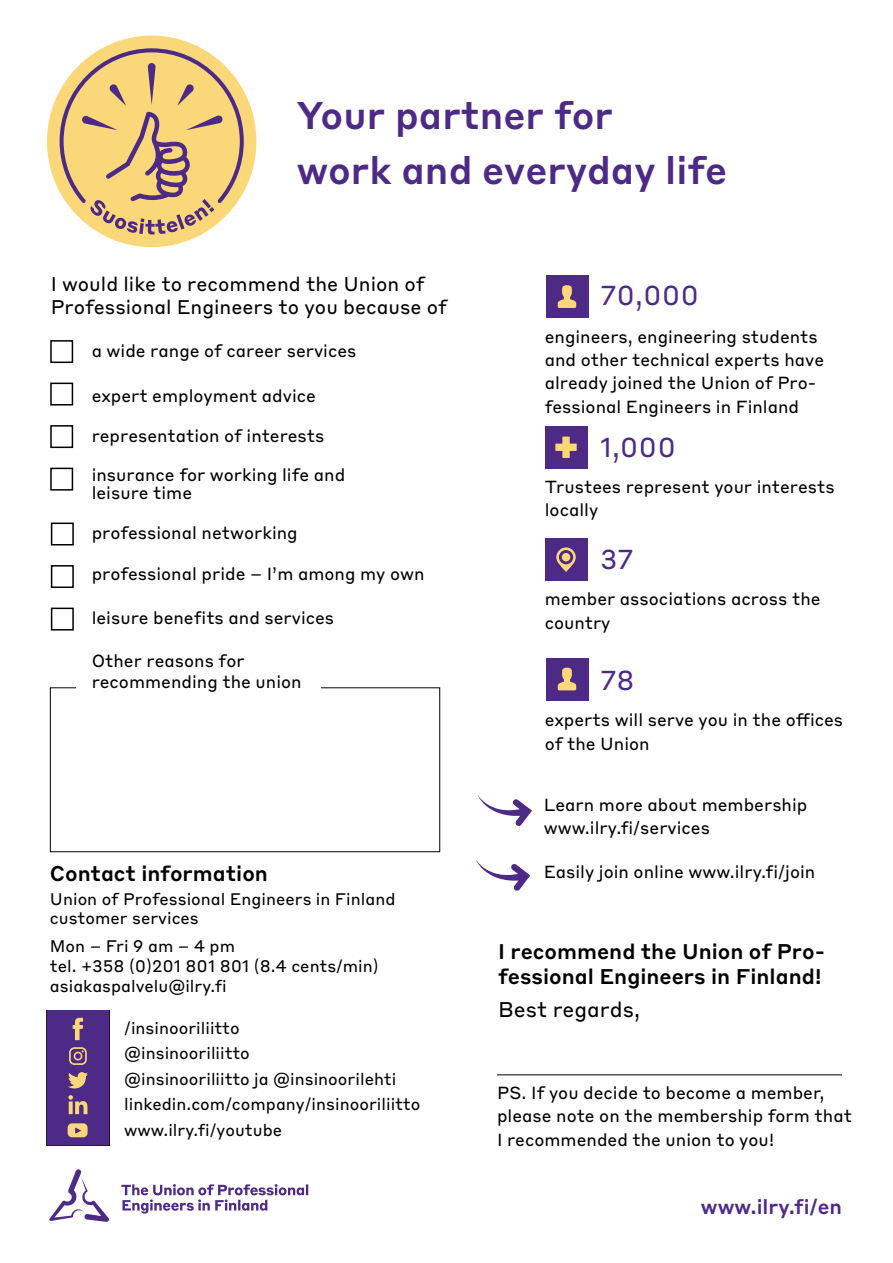
<style>
.page{position:relative;width:893px;height:1263px;background:#fff}
.page>*{position:absolute;margin:0;border:0;box-sizing:border-box;transform-origin:0 0}
.t1{font:500 37.95px/54.9px "Styrene B";color:#4d2a86}
.t2{font:27px "Styrene B";color:#4d2a86}
.t3{font:500 21px/25.2px "Styrene B";color:#000}
.t4{font:21px "Styrene B";color:#000}
.t5{font:500 20.25px "Styrene B";color:#4d2a86}
.t6{font:19.5px/23.4px "Styrene B";color:#000}
.t7{font:17.25px/23.2px "Styrene B";color:#000}
.t8{font:16.5px/25.5px "Styrene B";color:#000}
</style>
<div class="page">
<hr style="left:497px;top:1074px;width:345px;height:1px;background:#000">
<div style="left:50px;top:340px;width:23px;height:23px;border:2px solid #000"></div>
<div style="left:50px;top:383px;width:23px;height:22px;border:2px solid #000"></div>
<div style="left:50px;top:425px;width:23px;height:23px;border:2px solid #000"></div>
<div style="left:50px;top:468px;width:23px;height:23px;border:2px solid #000"></div>
<div style="left:51px;top:522px;width:23px;height:23px;border:2px solid #000"></div>
<div style="left:51px;top:565px;width:23px;height:23px;border:2px solid #000"></div>
<div style="left:51px;top:608px;width:23px;height:22px;border:2px solid #000"></div>
<svg style="left:477px;top:795px;width:55px;height:31px"></svg>
<svg style="left:476px;top:860px;width:54px;height:31px"></svg>
<div style="left:545px;top:426px;width:42px;height:43px;background:#4d2a86"></div>
<svg style="left:555px;top:437px;width:22px;height:21px"></svg>
<div style="left:545px;top:538px;width:42px;height:43px;background:#4d2a86"></div>
<svg style="left:556px;top:547px;width:20px;height:25px"></svg>
<svg style="left:559px;top:550px;width:14px;height:14px"></svg>
<div style="left:562px;top:553px;width:8px;height:8px;background:#fad87a;border-radius:50%"></div>
<div style="left:546px;top:275px;width:42px;height:43px;background:#4d2a86"></div>
<svg style="left:558px;top:285px;width:18px;height:23px"></svg>
<div style="left:546px;top:658px;width:42px;height:42px;background:#4d2a86"></div>
<svg style="left:558px;top:668px;width:18px;height:22px"></svg>
<div style="left:47px;top:36px;width:209px;height:211px;background:#fad87a;border-radius:50%"></div>
<svg style="left:60px;top:48px;width:184px;height:187px"></svg>
<svg style="left:49px;top:1169px;width:60px;height:53px"></svg>
<svg style="left:121px;top:1184px;width:187px;height:29px"></svg>
<svg style="left:46px;top:1011px;width:64px;height:135px;background:#5d3a82"></svg>
<h1 class="t1" style="left:297px;top:85px;width:432px">Your partner for<br>work and everyday life</h1>
<p class="t6" style="left:51px;top:271px;width:398px">I would like to recommend the Union of<br>Professional Engineers to you because of</p>
<p class="t7" style="left:92px;top:337px;width:266px">a wide range of career services</p>
<p class="t7" style="left:92px;top:383px;width:226px">expert employment advice</p>
<p class="t7" style="left:92px;top:422px;width:234px">representation of interests</p>
<p class="t7" style="left:92px;top:464px;width:255px;line-height:18px">insurance for working life and leisure time</p>
<p class="t7" style="left:92px;top:520px;width:208px">professional networking</p>
<p class="t7" style="left:92px;top:561px;width:334px">professional pride – I’m among my own</p>
<p class="t7" style="left:92px;top:605px;width:244px">leisure benefits and services</p>
<p class="t7" style="left:92px;top:649px;width:212px;line-height:20.7px">Other reasons for recommending the union</p>
<p class="t3" style="left:50px;top:859px;width:220px">Contact information</p>
<p class="t8" style="left:50px;top:888px;width:347px;line-height:19.5px">Union of Professional Engineers in Finland customer services</p>
<p class="t8" style="left:50px;top:935px;width:330px;line-height:19.8px">Mon – Fri 9 am – 4 pm<br>tel. +358 (0)201 801 801 (8.4 cents/min) asiakaspalvelu@ilry.fi</p>
<p class="t8" style="left:124px;top:1014px;width:298px">/insinooriliitto<br>@insinooriliitto<br>@insinooriliitto ja @insinoorilehti linkedin.com/company/insinooriliitto www.ilry.fi/youtube</p>
<h2 class="t2" style="left:600px;top:273px;width:101px">70,000</h2>
<p class="t7" style="left:545px;top:324px;width:281px">engineers, engineering students and other technical experts have already joined the Union of Pro&shy;fessional Engineers in Finland</p>
<h2 class="t2" style="left:600px;top:425px;width:77px">1,000</h2>
<p class="t7" style="left:545px;top:474px;width:291px">Trustees represent your interests locally</p>
<h2 class="t2" style="left:600px;top:536px;width:35px">37</h2>
<p class="t7" style="left:545px;top:586px;width:277px">member associations across the country</p>
<h2 class="t2" style="left:600px;top:658px;width:36px">78</h2>
<p class="t7" style="left:545px;top:707px;width:300px">experts will serve you in the offices of the Union</p>
<p class="t7" style="left:544px;top:792px;width:265px">Learn more about membership www.ilry.fi/services</p>
<p class="t7" style="left:544px;top:858px;width:273px">Easily join online www.ilry.fi/join</p>
<p class="t3" style="left:498px;top:937px;width:328px">I recommend the Union of Pro&shy;fessional Engineers in Finland!</p>
<p class="t4" style="left:498px;top:992px;width:144px">Best regards,</p>
<p class="t7" style="left:497px;top:1080px;width:356px">PS. If you decide to become a member, please note on the membership form that<br>I recommended the union to you!</p>
<p class="t5" style="left:701px;top:1189px;width:143px">www.ilry.fi/en</p>
</div>
